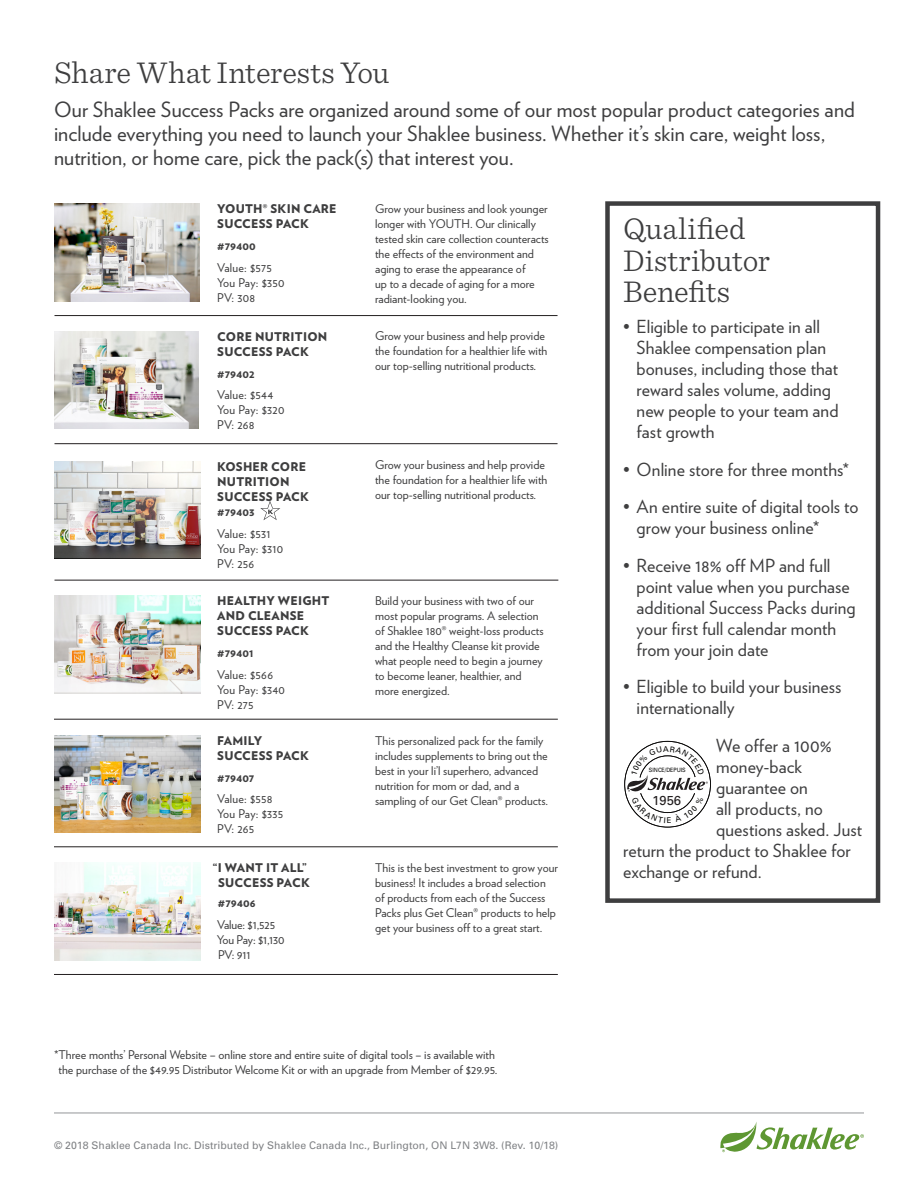
<style>
.page{position:relative;width:918px;height:1188px;background:#fff}
.page>*{position:absolute;margin:0;border:0;box-sizing:border-box;transform-origin:0 0}
.Main_Paragraph_Suppo{font:300 31.5px/31.5px "Sentinel";color:#3e3e3f}
.Main_Paragraph_Suppo-2{font:21px/24px "Verlag";letter-spacing:.005em;color:#3e3e3f}
.Main_Paragraph_Suppo-3{font:18px/21px "Verlag";letter-spacing:.005em;color:#3e3e3f}
.t1{font:13.05px "Univers";color:#221e1f}
.New_Product_Sub_Desc{font:12px/15px "Verlag";color:#3e3e3f}
.actual_product_ident{font:900 12px/15px "Verlag";letter-spacing:.02em;color:#3e3e3f}
.New_Product_Sub_Desc-2{font:12px/15px "Verlag";letter-spacing:.02em;color:#3e3e3f}
.footnote{font:10.5px "Univers";color:#808285}
.actual_product_ident-2{font:900 9px "Verlag";letter-spacing:.02em;color:#3e3e3f}
.t2{font:5.85px "Univers";color:#050504;scale:.9 1}
</style>
<div class="page">
<div style="left:605px;top:201px;width:275px;height:702px;border:4px solid #3e3e3f"></div>
<svg style="left:260px;top:501px;width:20px;height:19px"></svg>
<img style="left:54px;top:461px;width:146px;height:98px">
<img style="left:54px;top:596px;width:146px;height:97px">
<img style="left:54px;top:331px;width:144px;height:98px">
<img style="left:54px;top:204px;width:146px;height:97px">
<hr style="left:55px;top:315px;width:503px;height:1px;background:#231f20">
<hr style="left:55px;top:443px;width:503px;height:1px;background:#231f20">
<hr style="left:55px;top:580px;width:503px;height:1px;background:#231f20">
<hr style="left:54px;top:719px;width:504px;height:1px;background:#231f20">
<hr style="left:54px;top:846px;width:504px;height:1px;background:#231f20">
<hr style="left:54px;top:974px;width:504px;height:1px;background:#231f20">
<img style="left:55px;top:863px;width:146px;height:97px">
<img style="left:55px;top:735px;width:146px;height:98px">
<svg style="left:720px;top:1122px;width:144px;height:30px"></svg>
<hr style="left:54px;top:1113px;width:810px;height:1px;background:#939598">
<svg style="left:624px;top:741px;width:87px;height:87px"></svg>
<p class="Main_Paragraph_Suppo" style="left:54px;top:54px;width:337px">Share What Interests You</p>
<p class="Main_Paragraph_Suppo-2" style="left:54px;top:96px;width:802px">Our Shaklee Success Packs are organized around some of our most popular product categories and include everything you need to launch your Shaklee business. Whether it’s skin care, weight loss, nutrition, or home care, pick the pack(s) that interest you.</p>
<p class="actual_product_ident" style="left:217px;top:201px;width:121px">YOUTH® SKIN CARE<br>SUCCESS PACK</p>
<p class="actual_product_ident-2" style="left:217px;top:239px;width:40px">#79400</p>
<p class="New_Product_Sub_Desc-2" style="left:217px;top:259px;width:69px">Value: $575<br>You Pay: $350<br>PV: 308</p>
<p class="New_Product_Sub_Desc" style="left:375px;top:201px;width:175px">Grow your business and look younger longer with YOUTH. Our clinically tested skin care collection counteracts the effects of the environment and aging to erase the appearance of<br>up to a decade of aging for a more radiant-looking you.</p>
<p class="Main_Paragraph_Suppo" style="left:623px;top:211px;width:149px">Qualified<br>Distributor<br>Benefits</p>
<p class="Main_Paragraph_Suppo-3" style="left:637px;top:315px;width:203px;text-indent:-14px">• Eligible to participate in all<br>Shaklee compensation plan bonuses, including those that reward sales volume, adding new people to your team and fast growth</p>
<p class="Main_Paragraph_Suppo-3" style="left:623px;top:458px;width:228px">• Online store for three months*</p>
<p class="Main_Paragraph_Suppo-3" style="left:637px;top:495px;width:223px;text-indent:-14px">• An entire suite of digital tools to grow your business online*</p>
<p class="Main_Paragraph_Suppo-3" style="left:637px;top:554px;width:221px;text-indent:-14px">• Receive 18% off MP and full point value when you purchase additional Success Packs during your first full calendar month from your join date</p>
<p class="Main_Paragraph_Suppo-3" style="left:637px;top:675px;width:206px;text-indent:-14px">• Eligible to build your business internationally</p>
<p class="Main_Paragraph_Suppo-3" style="left:716px;top:734px;width:117px">We offer a 100%</p>
<p class="Main_Paragraph_Suppo-3" style="left:716px;top:755px;width:87px">money-back</p>
<p class="Main_Paragraph_Suppo-3" style="left:716px;top:776px;width:93px">guarantee on</p>
<p class="Main_Paragraph_Suppo-3" style="left:716px;top:797px;width:108px">all products, no</p>
<p class="Main_Paragraph_Suppo-3" style="left:716px;top:818px;width:148px">questions asked. Just</p>
<p class="Main_Paragraph_Suppo-3" style="left:623px;top:839px;width:229px">return the product to Shaklee for</p>
<p class="Main_Paragraph_Suppo-3" style="left:623px;top:860px;width:140px">exchange or refund.</p>
<p class="New_Product_Sub_Desc" style="left:375px;top:328px;width:174px">Grow your business and help provide the foundation for a healthier life with our top-selling nutritional products.</p>
<p class="actual_product_ident" style="left:217px;top:328px;width:112px">CORE NUTRITION<br>SUCCESS PACK</p>
<p class="actual_product_ident-2" style="left:217px;top:367px;width:39px">#79402</p>
<p class="New_Product_Sub_Desc-2" style="left:217px;top:387px;width:69px">Value: $544<br>You Pay: $320<br>PV: 268</p>
<p class="actual_product_ident" style="left:217px;top:458px;width:90px">KOSHER CORE</p>
<p class="actual_product_ident" style="left:217px;top:473px;width:93px">NUTRITION<br>SUCCESS PACK</p>
<p class="actual_product_ident-2" style="left:217px;top:505px;width:39px">#79403</p>
<p class="New_Product_Sub_Desc-2" style="left:217px;top:525px;width:67px">Value: $531<br>You Pay: $310<br>PV: 256</p>
<p class="actual_product_ident" style="left:217px;top:593px;width:114px">HEALTHY WEIGHT<br>AND CLEANSE<br>SUCCESS PACK</p>
<p class="actual_product_ident-2" style="left:217px;top:646px;width:38px">#79401</p>
<p class="New_Product_Sub_Desc-2" style="left:217px;top:666px;width:69px">Value: $566<br>You Pay: $340<br>PV: 275</p>
<p class="New_Product_Sub_Desc" style="left:375px;top:457px;width:174px">Grow your business and help provide the foundation for a healthier life with our top-selling nutritional products.</p>
<p class="New_Product_Sub_Desc" style="left:375px;top:593px;width:170px">Build your business with two of our most popular programs. A selection of Shaklee 180® weight-loss products and the Healthy Cleanse kit provide what people need to begin a journey to become leaner, healthier, and more energized.</p>
<p class="actual_product_ident" style="left:217px;top:732px;width:93px">FAMILY<br>SUCCESS PACK</p>
<p class="actual_product_ident-2" style="left:217px;top:771px;width:39px">#79407</p>
<p class="New_Product_Sub_Desc-2" style="left:217px;top:791px;width:68px">Value: $558<br>You Pay: $335<br>PV: 265</p>
<p class="New_Product_Sub_Desc" style="left:375px;top:732px;width:174px">This personalized pack for the family includes supplements to bring out the best in your li’l superhero, advanced nutrition for mom or dad, and a sampling of our Get Clean® products.</p>
<p class="t2" style="left:649px;top:766px;width:43px">SINCE/DEPUIS</p>
<p class="t1" style="left:652px;top:793px;width:30px">1956</p>
<p class="actual_product_ident" style="left:213px;top:860px;width:95px">“I WANT IT ALL”</p>
<p class="actual_product_ident" style="left:218px;top:875px;width:93px">SUCCESS PACK</p>
<p class="actual_product_ident-2" style="left:218px;top:897px;width:39px">#79406</p>
<p class="New_Product_Sub_Desc" style="left:217px;top:917px;width:69px">Value: $1,525<br>You Pay: $1,130<br>PV: 911</p>
<p class="New_Product_Sub_Desc" style="left:375px;top:860px;width:184px">This is the best investment to grow your business! It includes a broad selection of products from each of the Success Packs plus Get Clean® products to help get your business off to a great start.</p>
<p class="New_Product_Sub_Desc" style="left:54px;top:1047px;width:445px;text-align:center">*Three months’ Personal Website – online store and entire suite of digital tools – is available with the purchase of the $49.95 Distributor Welcome Kit or with an upgrade from Member of $29.95.</p>
<p class="footnote" style="left:54px;top:1139px;width:506px">© 2018 Shaklee Canada Inc. Distributed by Shaklee Canada Inc., Burlington, ON L7N 3W8. (Rev. 10/18)</p>
</div>
